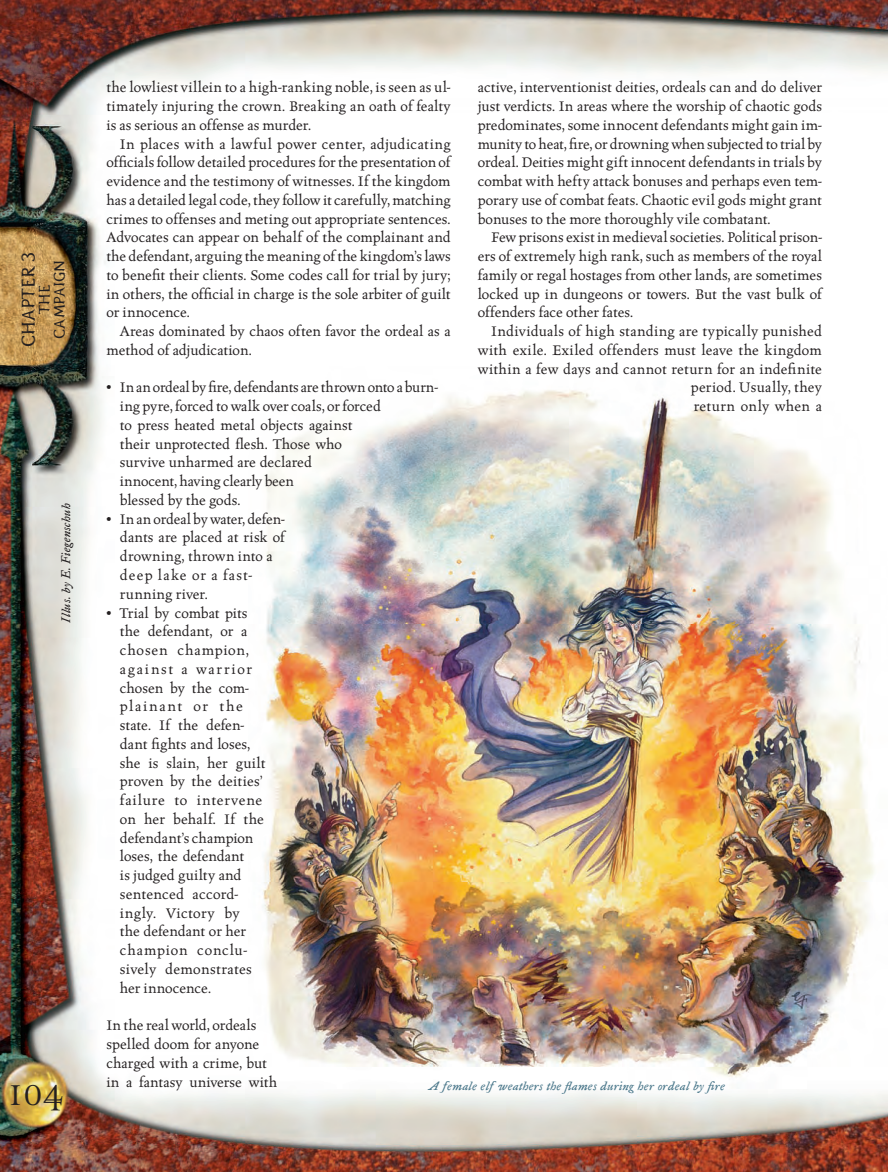
<style>
.page{position:relative;width:888px;height:1172px;background:#fff}
.page>*{position:absolute;margin:0;border:0;box-sizing:border-box;transform-origin:0 0}
.t1{font:33.75px "Alchemy Gold A24";color:#231f20}
.t2{font:18px "Pterra dactyl";letter-spacing:.015em;color:#231f20}
.t3{font:500 15.75px/18.8px "Celestia Antiqua";color:#231f20}
.t4{font:15px/15px "Pterra dactyl";letter-spacing:.005em;color:#231f20;text-align:center}
.t5{font:italic 13.5px "FR Fell Type";letter-spacing:-.005em;color:#4b788b}
.t6{font:italic 13.5px "FR Fell Type";letter-spacing:-.015em;color:#231f20}
</style>
<div class="page">
<img style="left:0;top:0;width:888px;height:1171px">
<img style="left:249px;top:367px;width:639px;height:721px">
<p class="t2" style="left:22px;top:347px;width:97px;rotate:-90deg">CHAPTER 3</p>
<p class="t4" style="left:39px;top:339px;width:81px;rotate:-90deg">THE<br>CAMPAIGN</p>
<p class="t6" style="left:62px;top:622px;width:121px;rotate:-90deg">Illus. by E. Fiegenschuh</p>
<h1 class="t1" style="left:5px;top:1073px;width:59px">104</h1>
<p class="t3" style="left:106px;top:79px;width:346px;text-align:justify">the lowliest villein to a high-ranking noble, is seen as ul&shy;timately injuring the crown. Breaking an oath of fealty is as serious an offense as murder.</p>
<p class="t3" style="left:106px;top:135px;width:346px;text-align:justify;text-indent:14px">In places with a lawful power center, adjudicating officials follow detailed procedures for the presentation of evidence and the testimony of witnesses. If the kingdom has a detailed legal code, they follow it carefully, matching crimes to offenses and meting out appropriate sentences.<br>Advocates can appear on behalf of the complainant and the defendant, arguing the meaning of the kingdom’s laws to benefit their clients. Some codes call for trial by jury; in others, the official in charge is the sole arbiter of guilt or innocence.</p>
<p class="t3" style="left:106px;top:322px;width:346px;text-indent:14px">Areas dominated by chaos often favor the ordeal as a method of adjudication.</p>
<p class="t3" style="left:120px;top:379px;width:320px;text-indent:-14px">• In an ordeal by fire, defendants are thrown onto a burn&shy;ing pyre, forced to walk over coals, or forced<br>to press heated metal objects against<br>their unprotected flesh. Those who<br>survive unharmed are declared<br>innocent, having clearly been<br>blessed by the gods.</p>
<p class="t3" style="left:120px;top:510px;width:167px;text-indent:-14px">• In an ordeal by water, defen&shy;dants are placed at risk of drowning, thrown into a deep lake or a fast&shy;running river.</p>
<p class="t3" style="left:120px;top:604px;width:147px;text-indent:-13px">• Trial by combat pits the defendant, or a chosen champion, against a warrior chosen by the com&shy;plainant or the state. If the defen&shy;dant fights and loses, she is slain, her guilt proven by the deities’ failure to intervene on her behalf. If the defendant’s champion loses, the defendant<br>is judged guilty and sentenced accord&shy;ingly. Victory by<br>the defendant or her champion conclu&shy;sively demonstrates her innocence.</p>
<p class="t3" style="left:106px;top:1016px;width:173px">In the real world, ordeals spelled doom for anyone charged with a crime, but in a fantasy universe with</p>
<p class="t3" style="left:478px;top:79px;width:346px;text-align:justify">active, interventionist deities, ordeals can and do deliver just verdicts. In areas where the worship of chaotic gods predominates, some innocent defendants might gain im&shy;munity to heat, fire, or drowning when subjected to trial by ordeal. Deities might gift innocent defendants in trials by combat with hefty attack bonuses and perhaps even tem&shy;porary use of combat feats. Chaotic evil gods might grant bonuses to the more thoroughly vile combatant.</p>
<p class="t3" style="left:478px;top:229px;width:346px;text-align:justify;text-indent:14px">Few prisons exist in medieval societies. Political prison&shy;ers of extremely high rank, such as members of the royal family or regal hostages from other lands, are sometimes locked up in dungeons or towers. But the vast bulk of offenders face other fates.</p>
<p class="t3" style="left:478px;top:322px;width:346px;text-align:right">Individuals of high standing are typically punished with exile. Exiled offenders must leave the kingdom within a few days and cannot return for an indefinite period. Usually, they<br>return only when a</p>
<p class="t5" style="left:428px;top:1081px;width:299px">A female elf weathers the flames during her ordeal by fire</p>
</div>
